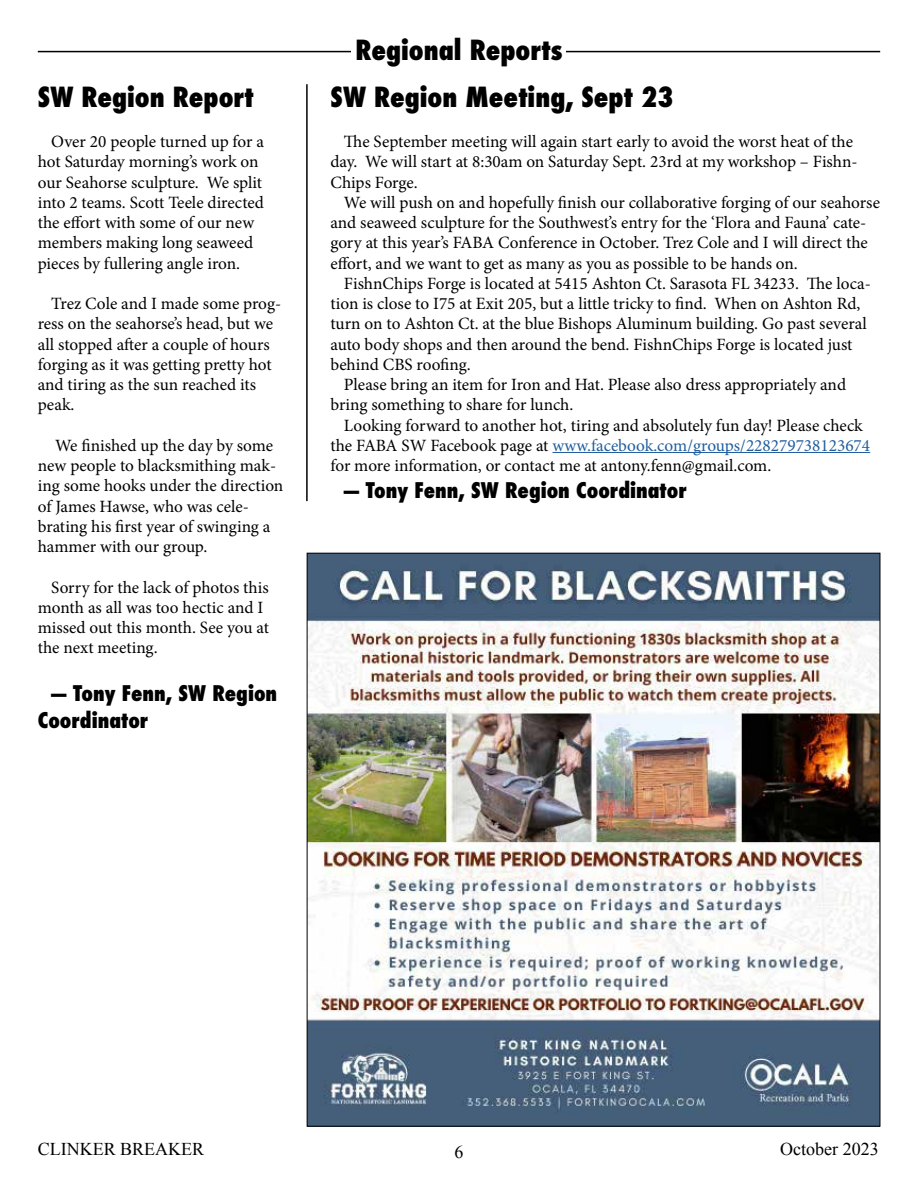
<style>
.page{position:relative;width:918px;height:1188px;background:#fff}
.page>*{position:absolute;margin:0;border:0;box-sizing:border-box;transform-origin:0 0}
.t1{font:800 condensed 27px/46.8px "Futura";color:#000}
.t2{font:800 condensed 21px/27px "Futura";color:#000}
.t3{font:18px "Times New Roman";color:#000}
.t4{font:17.25px/20.2px "Minion Pro";letter-spacing:-.005em;color:#000}
.s1{color:#215e9e}
</style>
<div class="page">
<hr style="left:38px;top:51px;width:842px;height:1px;background:#000">
<div style="left:352px;top:40px;width:214px;height:21px;background:#fff"></div>
<img style="left:309px;top:555px;width:569px;height:569px">
<hr style="left:553px;top:452px;width:317px;height:1px;background:#215e9e">
<hr style="left:306px;top:84px;width:2px;height:417px;background:#000">
<h1 class="t1" style="left:38px;top:73px;width:217px">SW Region Report</h1>
<p class="t4" style="left:38px;top:131px;width:228px;text-indent:14px">Over 20 people turned up for a hot Saturday morning’s work on our Seahorse sculpture. We split into 2 teams. Scott Teele directed the effort with some of our new members making long seaweed pieces by fullering angle iron.</p>
<p class="t4" style="left:38px;top:293px;width:245px;text-indent:14px">Trez Cole and I made some prog&shy;ress on the seahorse’s head, but we all stopped after a couple of hours forging as it was getting pretty hot and tiring as the sun reached its peak.</p>
<p class="t4" style="left:38px;top:435px;width:247px;text-indent:17px">We finished up the day by some new people to blacksmithing mak&shy;ing some hooks under the direction of James Hawse, who was cele&shy;brating his first year of swinging a hammer with our group.</p>
<p class="t4" style="left:38px;top:577px;width:233px;text-indent:14px">Sorry for the lack of photos this month as all was too hectic and I missed out this month. See you at the next meeting.</p>
<p class="t2" style="left:38px;top:679px;width:241px;text-indent:14px">— Tony Fenn, SW Region<br>Coordinator</p>
<h1 class="t1" style="left:330px;top:26px;width:345px;text-indent:25px">Regional Reports<br>SW Region Meeting, Sept 23</h1>
<p class="t4" style="left:330px;top:131px;width:529px;text-indent:14px">The September meeting will again start early to avoid the worst heat of the day. We will start at 8:30am on Saturday Sept. 23rd at my workshop – Fishn-<br>Chips Forge.</p>
<p class="t4" style="left:330px;top:192px;width:551px;text-indent:14px">We will push on and hopefully finish our collaborative forging of our seahorse and seaweed sculpture for the Southwest’s entry for the ‘Flora and Fauna’ cate&shy;gory at this year’s FABA Conference in October. Trez Cole and I will direct the effort, and we want to get as many as you as possible to be hands on.</p>
<p class="t4" style="left:330px;top:273px;width:542px;text-indent:14px">FishnChips Forge is located at 5415 Ashton Ct. Sarasota FL 34233. The loca&shy;tion is close to I75 at Exit 205, but a little tricky to find. When on Ashton Rd, turn on to Ashton Ct. at the blue Bishops Aluminum building. Go past several auto body shops and then around the bend. FishnChips Forge is located just behind CBS roofing.</p>
<p class="t4" style="left:330px;top:374px;width:517px;text-indent:14px">Please bring an item for Iron and Hat. Please also dress appropriately and bring something to share for lunch.</p>
<p class="t4" style="left:330px;top:415px;width:541px;text-indent:14px">Looking forward to another hot, tiring and absolutely fun day! Please check the FABA SW Facebook page at <span class="s1">www.facebook.com/groups/228279738123674 </span>for more information, or contact me at antony.fenn@gmail.com.</p>
<p class="t2" style="left:344px;top:477px;width:344px">— Tony Fenn, SW Region Coordinator</p>
<p class="t3" style="left:38px;top:1137px;width:168px">CLINKER BREAKER</p>
<p class="t3" style="left:780px;top:1137px;width:100px">October 2023</p>
<p class="t3" style="left:455px;top:1140px;width:10px">6</p>
</div>
